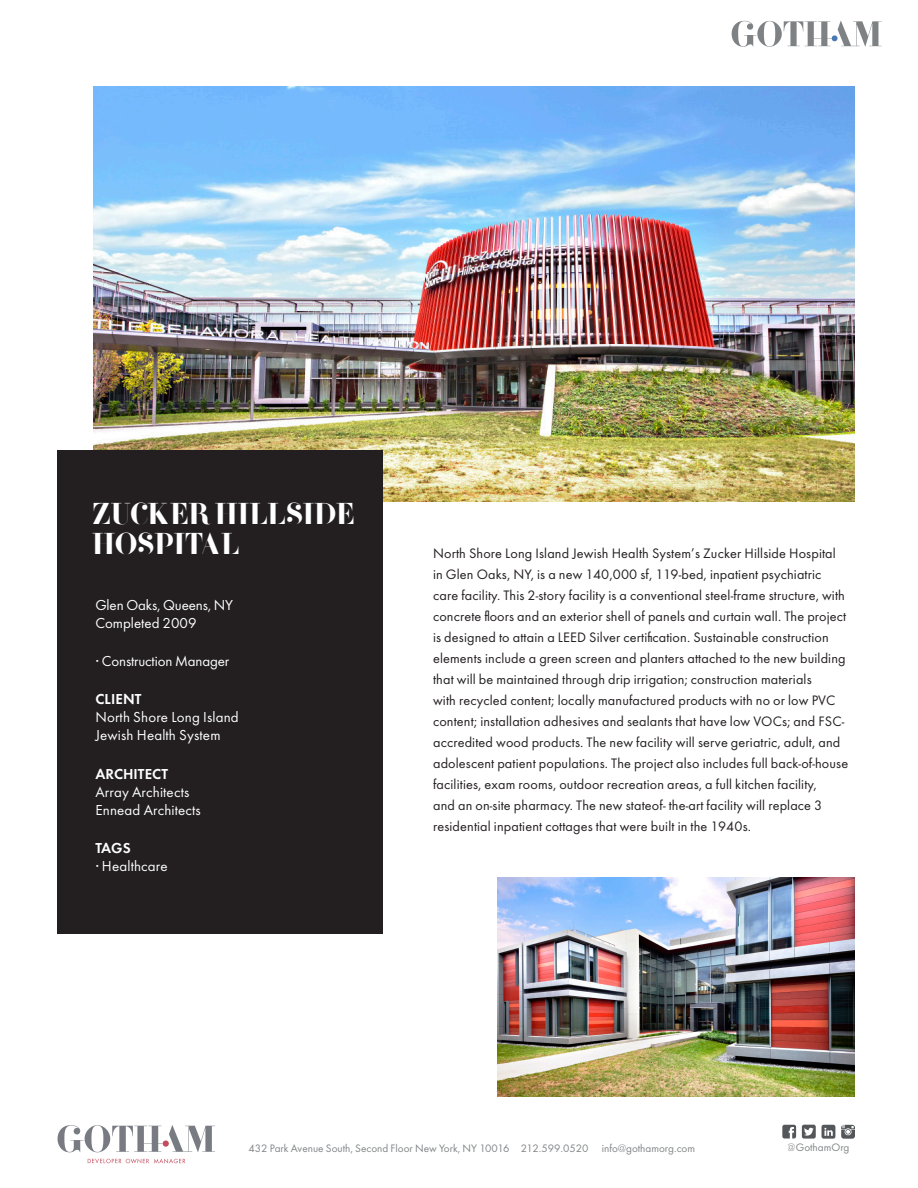
<style>
.page{position:relative;width:918px;height:1188px;background:#fff}
.page>*{position:absolute;margin:0;border:0;box-sizing:border-box;transform-origin:0 0}
.t1{font:800 30px/30px "F Bella";color:#fff}
.t2{font:15px/18px "Futura";letter-spacing:.01em;color:#fff}
.t3{font:15px/18px "Futura";letter-spacing:-.01em;color:#fff}
.t4{font:15px "Futura Dem Bld";letter-spacing:.01em;color:#fff}
.t5{font:14.25px/21px "Futura";letter-spacing:.01em;color:#231f20}
.t6{font:11.25px "Futura";color:#54575a}
</style>
<div class="page">
<img style="left:94px;top:86px;width:761px;height:415px">
<div style="left:58px;top:450px;width:325px;height:483px;background:#231f20"></div>
<svg style="left:732px;top:21px;width:150px;height:26px"></svg>
<svg style="left:169px;top:1125px;width:46px;height:27px"></svg>
<svg style="left:58px;top:1125px;width:105px;height:27px"></svg>
<div style="left:163px;top:1140px;width:6px;height:7px;background:#c24d5e;border-radius:50%"></div>
<svg style="left:88px;top:1159px;width:97px;height:4px"></svg>
<svg style="left:782px;top:1125px;width:14px;height:14px"></svg>
<svg style="left:802px;top:1125px;width:14px;height:14px"></svg>
<svg style="left:822px;top:1125px;width:13px;height:14px"></svg>
<svg style="left:841px;top:1125px;width:14px;height:14px"></svg>
<img style="left:498px;top:878px;width:357px;height:219px">
<p class="t1" style="left:92px;top:499px;width:264px">ZUCKER HILLSIDE<br>HOSPITAL</p>
<p class="t3" style="left:95px;top:597px;width:139px">Glen Oaks, Q eens, NY<br>Completed 2009</p>
<p class="t3" style="left:95px;top:653px;width:135px">• Constr ction Manager</p>
<p class="t4" style="left:95px;top:689px;width:48px">CLIENT</p>
<p class="t2" style="left:95px;top:710px;width:145px">North Shore Long Island<br>Jewish Health System</p>
<p class="t4" style="left:95px;top:764px;width:74px">ARCHITECT</p>
<p class="t2" style="left:95px;top:784px;width:107px">Array Architects<br>Ennead Architects</p>
<p class="t4" style="left:95px;top:838px;width:37px">TAGS</p>
<p class="t2" style="left:95px;top:858px;width:74px">• Healthcare</p>
<p class="t5" style="left:433px;top:544px;width:417px">North Shore Long Island Jewish Health System’s Z cker Hillside Hospital in Glen Oaks, NY, is a new 140,000 sf, 119-bed, inpatient psychiatric care facility. This 2-story facility is a conventional steel-frame str ct re, with concrete foors and an exterior shell of panels and c rtain wall. The project is designed to attain a LEED Silver certifcation. S stainable constr ction elements incl de a green screen and planters attached to the new b ilding that will be maintained thro gh drip irrigation; constr ction materials<br>with recycled content; locally man fact red prod cts with no or low PVC content; installation adhesives and sealants that have low VOCs; and FSC&shy;accredited wood prod cts. The new facility will serve geriatric, ad lt, and adolescent patient pop lations. The project also incl des f ll back-of-ho se facilities, exam rooms, o tdoor recreation areas, a f ll kitchen facility,<br>and an on-site pharmacy. The new stateof- the-art facility will replace 3 residential inpatient cottages that were b ilt in the 1940s.</p>
<p class="t6" style="left:249px;top:1140px;width:448px">432 Park Avenue South, Second Floor New York, NY 10016 212.599.0520 info@gothamorg.com</p>
<p class="t6" style="left:788px;top:1140px;width:63px">@GothamOrg</p>
</div>
